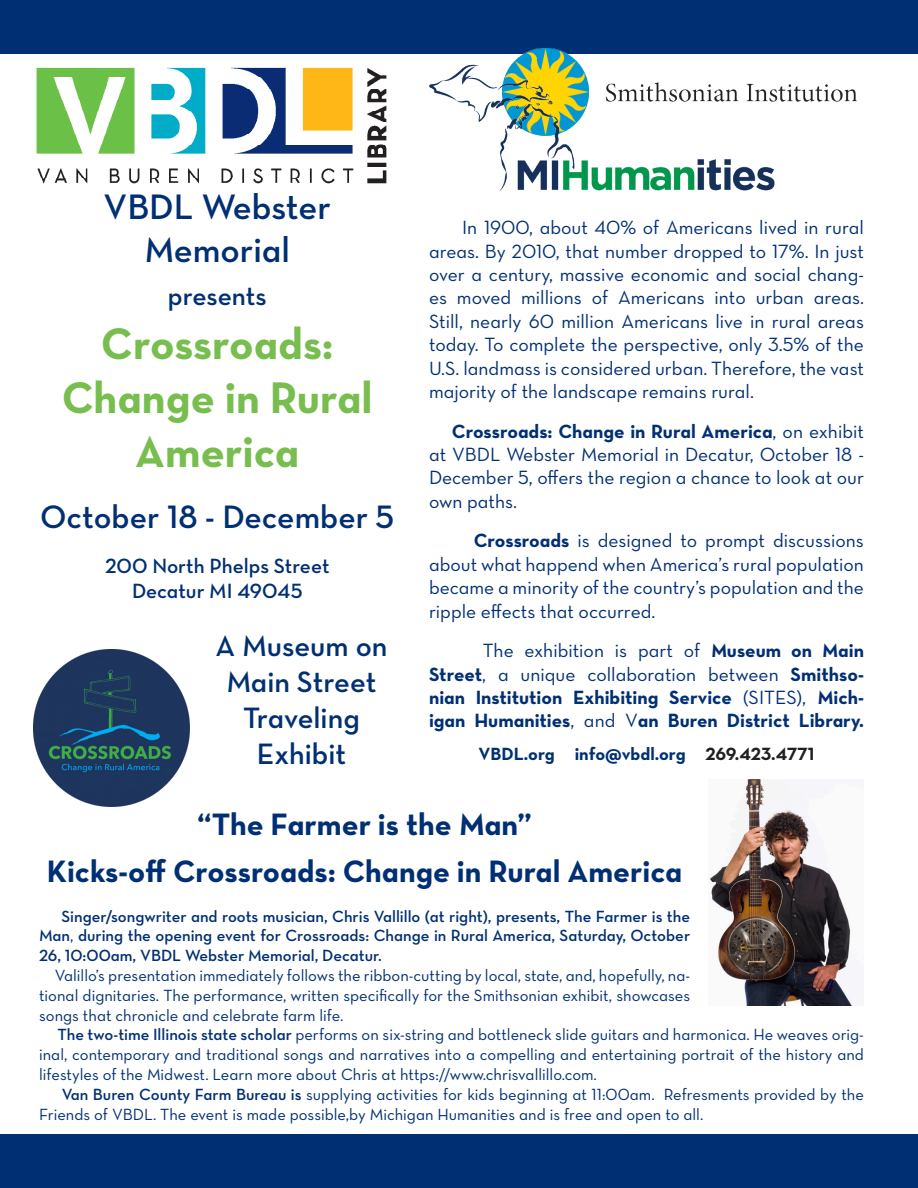
<style>
.page{position:relative;width:918px;height:1188px;background:#fff}
.page>*{position:absolute;margin:0;border:0;box-sizing:border-box;transform-origin:0 0}
.t1{font:45px "Neutra Text Bold Alt";color:#77be4e}
.t2{font:36px "Neutra Text Demi Alt";color:#002f73}
.t3{font:33px "Neutra Text Demi Alt";color:#002f73}
.t4{font:31.5px/46.8px "Neutra Text Bold Alt";color:#002f73;text-align:center}
.t5{font:30px/36px "Neutra Text Demi Alt";color:#002f73;text-align:center}
.t6{font:27px "Neutra Text Demi Alt";color:#002f73}
.t7{font:21px "Neutra Text Demi Alt";color:#002f73}
.t8{font:19.5px/23.4px "Neutra Text Book Alt";color:#002f73;text-align:justify}
.t9{font:19.5px/23.4px "Neutra Text Bold Alt";color:#002f73;text-align:justify}
.t10{font:18px "Neutra Text Bold Alt";color:#002f73}
.t11{font:16.5px/19.8px "Neutra Text Book Alt";color:#002f73;text-align:justify}
.t12{font:16.5px/19.8px "Neutra Text Demi Alt";color:#002f73;text-align:justify}
.s1{font-family:"Neutra Text Bold Alt"}
.s2{font-family:"Neutra Text Book Alt"}
.s3{color:#231f20}
.s4{font-family:"Neutra Text Demi Alt"}
</style>
<div class="page">
<img style="left:36px;top:67px;width:351px;height:117px">
<div style="left:0;top:0;width:918px;height:54px;background:#002f73"></div>
<img style="left:787px;top:84px;width:70px;height:18px">
<img style="left:429px;top:48px;width:357px;height:143px">
<img style="left:708px;top:780px;width:145px;height:225px">
<img style="left:33px;top:650px;width:156px;height:156px">
<div style="left:0;top:1134px;width:918px;height:54px;background:#002f73"></div>
<p class="t2" style="left:104px;top:184px;width:229px">VBDL Webster</p>
<p class="t2" style="left:144px;top:227px;width:147px">Memorial</p>
<p class="t6" style="left:168px;top:279px;width:100px">presents</p>
<p class="t1" style="left:101px;top:316px;width:234px">Crossroads:</p>
<p class="t1" style="left:62px;top:370px;width:312px">Change in Rural</p>
<p class="t1" style="left:135px;top:424px;width:166px">America</p>
<p class="t3" style="left:40px;top:497px;width:355px">October 18 - December 5</p>
<p class="t7" style="left:105px;top:553px;width:226px">200 North Phelps Street</p>
<p class="t7" style="left:132px;top:578px;width:172px">Decatur MI 49045</p>
<p class="t5" style="left:216px;top:627px;width:173px">A Museum on<br>Main Street</p>
<p class="t5" style="left:243px;top:699px;width:118px">Traveling</p>
<p class="t5" style="left:257px;top:735px;width:91px">Exhibit</p>
<p class="t8" style="left:429px;top:216px;width:437px;text-indent:33px">In 1900, about 40% of Americans lived in rural areas. By 2010, that number dropped to 17%. In just over a century, massive economic and social chang&shy;es moved millions of Americans into urban areas.<br>Still, nearly 60 million Americans live in rural areas today. To complete the perspective, only 3.5% of the U.S. landmass is considered urban. Therefore, the vast majority of the landscape remains rural.</p>
<p class="t8" style="left:429px;top:419px;width:437px;text-indent:23px"><span class="s1">Crossroads: Change in Rural America</span>, on exhibit at VBDL Webster Memorial in Decatur, October 18 - December 5, offers the region a chance to look at our own paths.</p>
<p class="t8" style="left:429px;top:529px;width:437px;text-indent:45px"><span class="s1">Crossroads</span> is designed to prompt discussions about what happend when America’s rural population became a minority of the country’s population and the ripple effects that occurred.</p>
<p class="t9" style="left:429px;top:639px;width:437px;text-indent:54px"><span class="s2">The exhibition is part of</span> Museum on Main Street<span class="s2">, a unique collaboration between</span> Smithso&shy;nian Institution Exhibiting Service <span class="s2">(SITES),</span> Mich&shy;igan Humanities<span class="s2">, and V</span>an Buren District Library.</p>
<p class="t10" style="left:478px;top:743px;width:338px">VBDL.org info@vbdl.org <span class="s3">269.423.4771</span></p>
<p class="t4" style="left:47px;top:800px;width:637px">“The Farmer is the Man”<br>Kicks-off Crossroads: Change in Rural America</p>
<p class="t12" style="left:39px;top:906px;width:653px;text-indent:22px">Singer/songwriter and roots musician, Chris Vallillo (at right), presents, The Farmer is the Man<span class="s2">,</span> during the opening event for Crossroads: Change in Rural America, Saturday, October 26, 10:00am, VBDL Webster Memorial, Decatur.</p>
<p class="t11" style="left:39px;top:965px;width:653px;text-indent:16px">Valillo’s presentation immediately follows the ribbon-cutting by local, state, and, hopefully, na&shy;tional dignitaries. The performance, written specifically for the Smithsonian exhibit, showcases songs that chronicle and celebrate farm life.</p>
<p class="t11" style="left:39px;top:1025px;width:826px;text-indent:18px"><span class="s4">The two-time Illinois state scholar</span> performs on six-string and bottleneck slide guitars and harmonica. He weaves orig&shy;inal, contemporary and traditional songs and narratives into a compelling and entertaining portrait of the history and lifestyles of the Midwest. Learn more about Chris at https://www.chrisvallillo.com.</p>
<p class="t11" style="left:39px;top:1084px;width:826px;text-indent:23px"><span class="s4">Van Buren County Farm Bureau is</span> supplying activities for kids beginning at 11:00am. Refresments provided by the<br>Friends of VBDL. The event is made possible,by Michigan Humanities and is free and open to all.</p>
</div>
